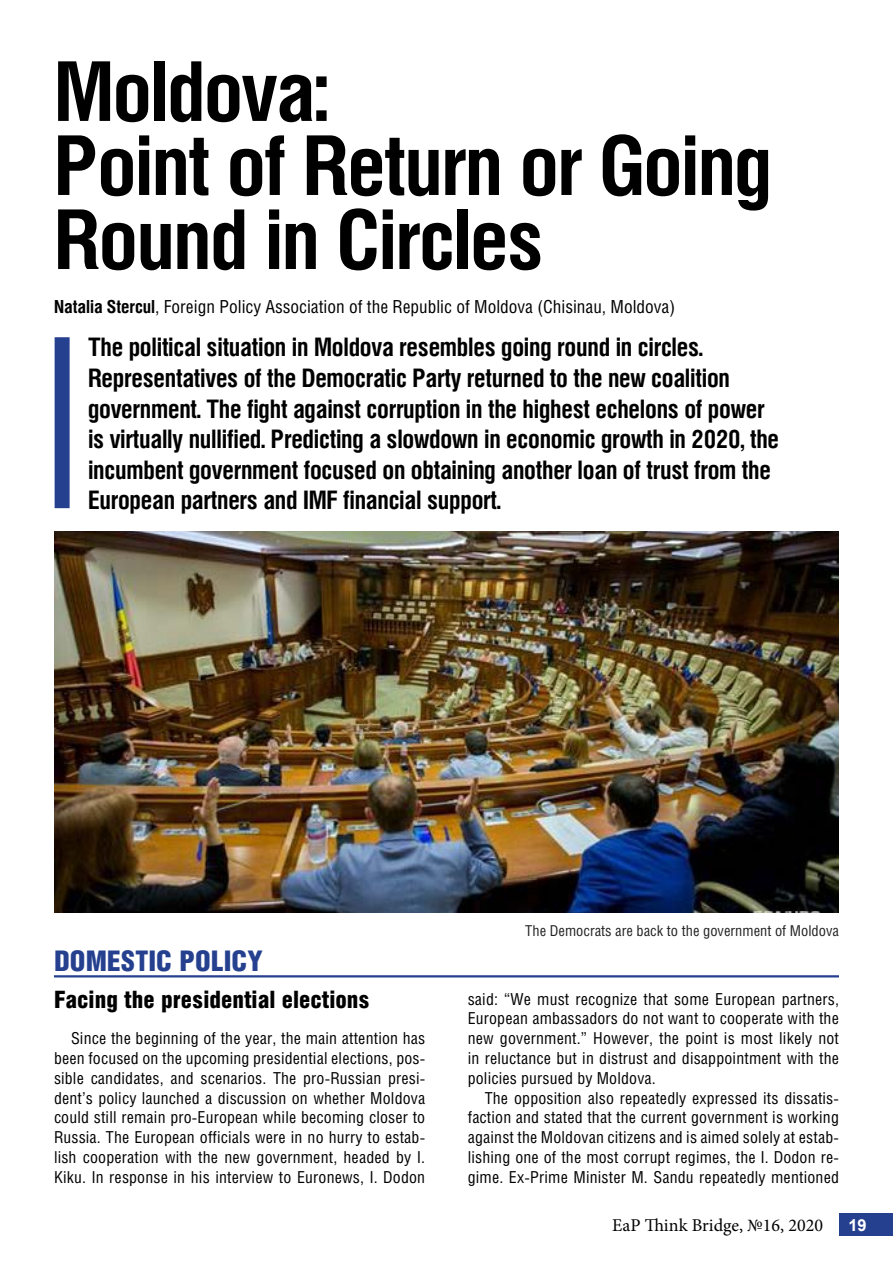
<style>
.page{position:relative;width:893px;height:1263px;background:#fff}
.page>*{position:absolute;margin:0;border:0;box-sizing:border-box;transform-origin:0 0}
.t1{font:700 82.5px/74.1px "Helios Cond";letter-spacing:-.02em;color:#000}
.t2{font:900 28.5px "Helios Cond";color:#25408f}
.t3{font:700 25.5px/30.6px "Helios Cond";letter-spacing:-.01em;color:#000}
.t4{font:900 24px "Helios Cond";color:#000}
.t5{font:18px "Helios Cond";color:#000}
.t6{font:18px "Minion Pro";color:#000}
.t7{font:16.5px/19.8px "Helios Cond";letter-spacing:.01em;color:#000;text-align:justify}
.t8{font:700 16.5px "Arial";color:#fff}
.t9{font:15px "Helios Cond";color:#222}
.s1{font-weight:700}
</style>
<div class="page">
<div style="left:840px;top:1213px;width:53px;height:23px;background:#25408f"></div>
<hr style="left:54px;top:975px;width:785px;height:2px;background:#25408f">
<div style="left:55px;top:337px;width:15px;height:171px;background:#25408f"></div>
<img style="left:55px;top:532px;width:784px;height:380px">
<h1 class="t1" style="left:54px;top:52px;width:720px">Moldova:<br>Point of Return or Going<br>Round in Circles</h1>
<p class="t5" style="left:54px;top:296px;width:623px"><span class="s1">Natalia Stercul</span>, Foreign Policy Association of the Republic of Moldova (Chisinau, Moldova)</p>
<p class="t3" style="left:88px;top:331px;width:693px">The political situation in Moldova resembles going round in circles.<br>Representatives of the Democratic Party returned to the new coalition government. The fight against corruption in the highest echelons of power is virtually nullified. Predicting a slowdown in economic growth in 2020, the incumbent government focused on obtaining another loan of trust from the European partners and IMF financial support.</p>
<h2 class="t2" style="left:54px;top:944px;width:210px">Domestic policy</h2>
<h3 class="t4" style="left:54px;top:986px;width:317px">Facing the presidential elections</h3>
<p class="t7" style="left:54px;top:1028px;width:373px;text-indent:17px">Since the beginning of the year, the main attention has been focused on the upcoming presidential elections, pos&shy;sible candidates, and scenarios. The pro-Russian presi&shy;dent’s policy launched a discussion on whether Moldova could still remain pro-European while becoming closer to Russia. The European officials were in no hurry to estab&shy;lish cooperation with the new government, headed by I.<br>Kiku. In response in his interview to Euronews, I. Dodon</p>
<p class="t9" style="left:525px;top:921px;width:315px">The Democrats are back to the government of Moldova</p>
<p class="t7" style="left:468px;top:988px;width:373px">said: “We must recognize that some European partners, European ambassadors do not want to cooperate with the new government.” However, the point is most likely not in reluctance but in distrust and disappointment with the policies pursued by Moldova.</p>
<p class="t7" style="left:468px;top:1087px;width:373px;text-indent:17px">The opposition also repeatedly expressed its dissatis&shy;faction and stated that the current government is working against the Moldovan citizens and is aimed solely at estab&shy;lishing one of the most corrupt regimes, the I. Dodon re&shy;gime. Ex-Prime Minister M. Sandu repeatedly mentioned</p>
<p class="t6" style="left:612px;top:1213px;width:212px">EaP Think Bridge, №16, 2020</p>
<p class="t8" style="left:848px;top:1214px;width:20px">19</p>
</div>
